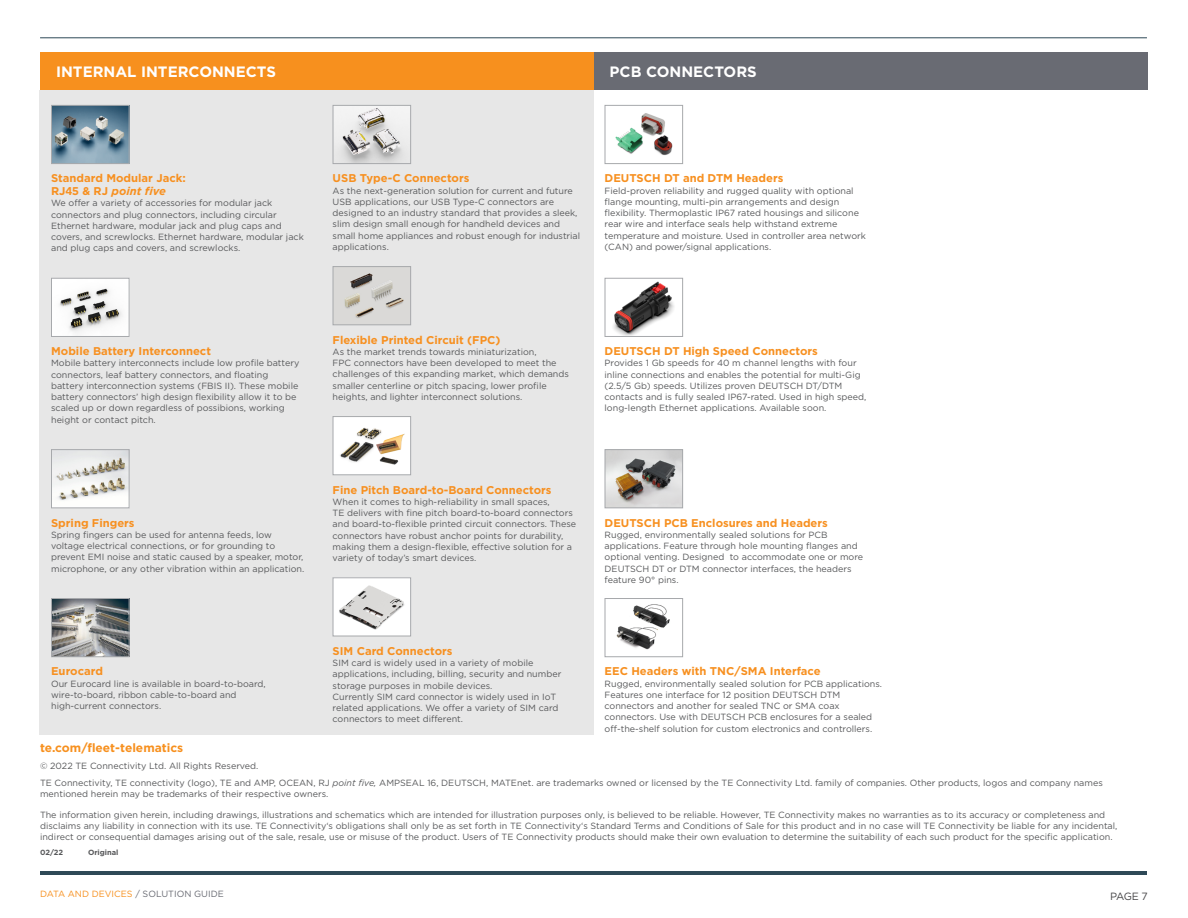
<style>
.page{position:relative;width:1188px;height:918px;background:#fff}
.page>*{position:absolute;margin:0;border:0;box-sizing:border-box;transform-origin:0 0}
.t1{font:700 15px "Gotham";color:#fff}
.t2{font:700 12px "Gotham";color:#f7901e}
.t3{font:700 11.25px/12.8px "Gotham";color:#f79020}
.t4{font:10.5px "Gotham";color:#464547}
.t5{font:9px/11.2px "Gotham";color:#58595b}
.t6{font:9px "Gotham";color:#f7901e}
.t7{font:700 7.5px "Gotham";color:#58595b}
.s1{font-style:italic}
.s2{color:#696b73}
</style>
<div class="page">
<div style="left:40px;top:90px;width:554px;height:645px;background:#e7e7e7"></div>
<div style="left:333px;top:417px;width:78px;height:58px;background:#fff"></div>
<img style="left:340px;top:427px;width:65px;height:38px">
<div style="left:333px;top:416px;width:78px;height:59px;border:1px solid #a7a9ac"></div>
<div style="left:333px;top:578px;width:78px;height:58px;background:#fff"></div>
<img style="left:339px;top:585px;width:66px;height:45px">
<div style="left:333px;top:577px;width:78px;height:59px;border:1px solid #a7a9ac"></div>
<hr style="left:40px;top:872px;width:1107px;height:3px;background:#2e4957">
<img style="left:53px;top:451px;width:75px;height:55px">
<div style="left:51px;top:449px;width:79px;height:59px;border:1px solid #a7a9ac"></div>
<img style="left:607px;top:451px;width:74px;height:55px">
<div style="left:605px;top:449px;width:78px;height:59px;border:1px solid #a7a9ac"></div>
<img style="left:53px;top:600px;width:75px;height:55px">
<div style="left:51px;top:598px;width:79px;height:59px;border:1px solid #a7a9ac"></div>
<img style="left:616px;top:604px;width:54px;height:46px">
<div style="left:605px;top:598px;width:78px;height:59px;border:1px solid #a7a9ac"></div>
<img style="left:53px;top:107px;width:75px;height:55px">
<div style="left:51px;top:105px;width:79px;height:59px;border:1px solid #a7a9ac"></div>
<img style="left:615px;top:113px;width:58px;height:43px">
<div style="left:605px;top:105px;width:78px;height:59px;border:1px solid #a7a9ac"></div>
<img style="left:53px;top:280px;width:75px;height:55px">
<div style="left:51px;top:278px;width:79px;height:59px;border:1px solid #a7a9ac"></div>
<img style="left:613px;top:281px;width:61px;height:54px">
<div style="left:605px;top:278px;width:78px;height:59px;border:1px solid #a7a9ac"></div>
<img style="left:335px;top:107px;width:74px;height:55px">
<div style="left:333px;top:105px;width:78px;height:59px;border:1px solid #a7a9ac"></div>
<img style="left:335px;top:268px;width:74px;height:55px">
<div style="left:333px;top:266px;width:78px;height:59px;border:1px solid #a7a9ac"></div>
<div style="left:40px;top:52px;width:554px;height:38px;background:#f7901e"></div>
<div style="left:594px;top:52px;width:554px;height:38px;background:#696b73"></div>
<hr style="left:40px;top:37px;width:1107px;height:1px;background:#2e4957">
<h1 class="t1" style="left:56px;top:62px;width:221px">INTERNAL INTERCONNECTS</h1>
<h1 class="t1" style="left:610px;top:62px;width:149px">PCB CONNECTORS</h1>
<p class="t3" style="left:51px;top:172px;width:136px">Standard Modular Jack:<br>RJ45 &amp; RJ <span class="s1">point five</span></p>
<p class="t5" style="left:51px;top:197px;width:254px">We offer a variety of accessories for modular jack connectors and plug connectors, including circular Ethernet hardware, modular jack and plug caps and covers, and screwlocks. Ethernet hardware, modular jack and plug caps and covers, and screwlocks.</p>
<p class="t3" style="left:333px;top:172px;width:138px">USB Type-C Connectors</p>
<p class="t5" style="left:333px;top:185px;width:249px">As the next-generation solution for current and future USB applications, our USB Type-C connectors are designed to an industry standard that provides a sleek, slim design small enough for handheld devices and small home appliances and robust enough for industrial applications.</p>
<p class="t3" style="left:605px;top:172px;width:180px">DEUTSCH DT and DTM Headers</p>
<p class="t5" style="left:605px;top:185px;width:263px">Field-proven reliability and rugged quality with optional flange mounting, multi-pin arrangements and design flexibility. Thermoplastic IP67 rated housings and silicone rear wire and interface seals help withstand extreme temperature and moisture. Used in controller area network (CAN) and power/signal applications.</p>
<p class="t3" style="left:51px;top:345px;width:161px">Mobile Battery Interconnect</p>
<p class="t5" style="left:51px;top:357px;width:250px">Mobile battery interconnects include low profile battery connectors, leaf battery connectors, and floating battery interconnection systems (FBIS II). These mobile battery connectors’ high design flexibility allow it to be scaled up or down regardless of possibions, working height or contact pitch.</p>
<p class="t3" style="left:51px;top:516px;width:85px">Spring Fingers</p>
<p class="t5" style="left:51px;top:529px;width:255px">Spring fingers can be used for antenna feeds, low voltage electrical connections, or for grounding to prevent EMI noise and static caused by a speaker, motor, microphone, or any other vibration within an application.</p>
<p class="t3" style="left:51px;top:665px;width:53px">Eurocard</p>
<p class="t5" style="left:51px;top:678px;width:216px">Our Eurocard line is available in board-to-board, wire-to-board, ribbon cable-to-board and high-current connectors.</p>
<p class="t3" style="left:333px;top:333px;width:169px">Flexible Printed Circuit (FPC)</p>
<p class="t5" style="left:333px;top:346px;width:238px">As the market trends towards miniaturization,<br>FPC connectors have been developed to meet the challenges of this expanding market, which demands smaller centerline or pitch spacing, lower profile heights, and lighter interconnect solutions.</p>
<p class="t3" style="left:333px;top:483px;width:220px">Fine Pitch Board-to-Board Connectors</p>
<p class="t5" style="left:333px;top:496px;width:245px">When it comes to high-reliability in small spaces,<br>TE delivers with fine pitch board-to-board connectors and board-to-flexible printed circuit connectors. These connectors have robust anchor points for durability, making them a design-flexible, effective solution for a variety of today’s smart devices.</p>
<p class="t3" style="left:333px;top:644px;width:121px">SIM Card Connectors</p>
<p class="t5" style="left:333px;top:657px;width:230px">SIM card is widely used in a variety of mobile applications, including, billing, security and number storage purposes in mobile devices.<br>Currently SIM card connector is widely used in IoT related applications. We offer a variety of SIM card connectors to meet different.</p>
<p class="t3" style="left:605px;top:345px;width:215px">DEUTSCH DT High Speed Connectors</p>
<p class="t5" style="left:605px;top:357px;width:263px">Provides 1 Gb speeds for 40 m channel lengths with four inline connections and enables the potential for multi-Gig (2.5/5 Gb) speeds. Utilizes proven DEUTSCH DT/DTM contacts and is fully sealed IP67-rated. Used in high speed, long-length Ethernet applications. Available soon.</p>
<p class="t3" style="left:605px;top:516px;width:225px">DEUTSCH PCB Enclosures and Headers</p>
<p class="t5" style="left:605px;top:529px;width:260px">Rugged, environmentally sealed solutions for PCB applications. Feature through hole mounting flanges and optional venting. Designed to accommodate one or more DEUTSCH DT or DTM connector interfaces, the headers feature 90° pins.</p>
<p class="t3" style="left:605px;top:665px;width:218px">EEC Headers with TNC/SMA Interface</p>
<p class="t5" style="left:605px;top:678px;width:279px">Rugged, environmentally sealed solution for PCB applications.<br>Features one interface for 12 position DEUTSCH DTM connectors and another for sealed TNC or SMA coax connectors. Use with DEUTSCH PCB enclosures for a sealed off-the-shelf solution for custom electronics and controllers.</p>
<h2 class="t2" style="left:40px;top:739px;width:145px">te.com/fleet-telematics</h2>
<p class="t5" style="left:40px;top:757px;width:1064px;line-height:17.2px">© 2022 TE Connectivity Ltd. All Rights Reserved.<br>TE Connectivity, TE connectivity (logo), TE and AMP, OCEAN, RJ <span class="s1">point five,</span> AMPSEAL 16, DEUTSCH, MATEnet. are trademarks owned or licensed by the TE Connectivity Ltd. family of companies. Other products, logos and company names</p>
<p class="t5" style="left:40px;top:788px;width:290px">mentioned herein may be trademarks of their respective owners.</p>
<p class="t5" style="left:40px;top:810px;width:1079px;line-height:10.8px">The information given herein, including drawings, illustrations and schematics which are intended for illustration purposes only, is believed to be reliable. However, TE Connectivity makes no warranties as to its accuracy or completeness and disclaims any liability in connection with its use. TE Connectivity‘s obligations shall only be as set forth in TE Connectivity‘s Standard Terms and Conditions of Sale for this product and in no case will TE Connectivity be liable for any incidental, indirect or consequential damages arising out of the sale, resale, use or misuse of the product. Users of TE Connectivity products should make their own evaluation to determine the suitability of each such product for the specific application.</p>
<p class="t7" style="left:40px;top:848px;width:25px">02/22</p>
<p class="t7" style="left:88px;top:848px;width:32px">Original</p>
<p class="t6" style="left:40px;top:888px;width:185px">DATA AND DEVICES <span class="s2">/ SOLUTION GUIDE</span></p>
<p class="t4" style="left:1110px;top:890px;width:39px">PAGE 7</p>
</div>
